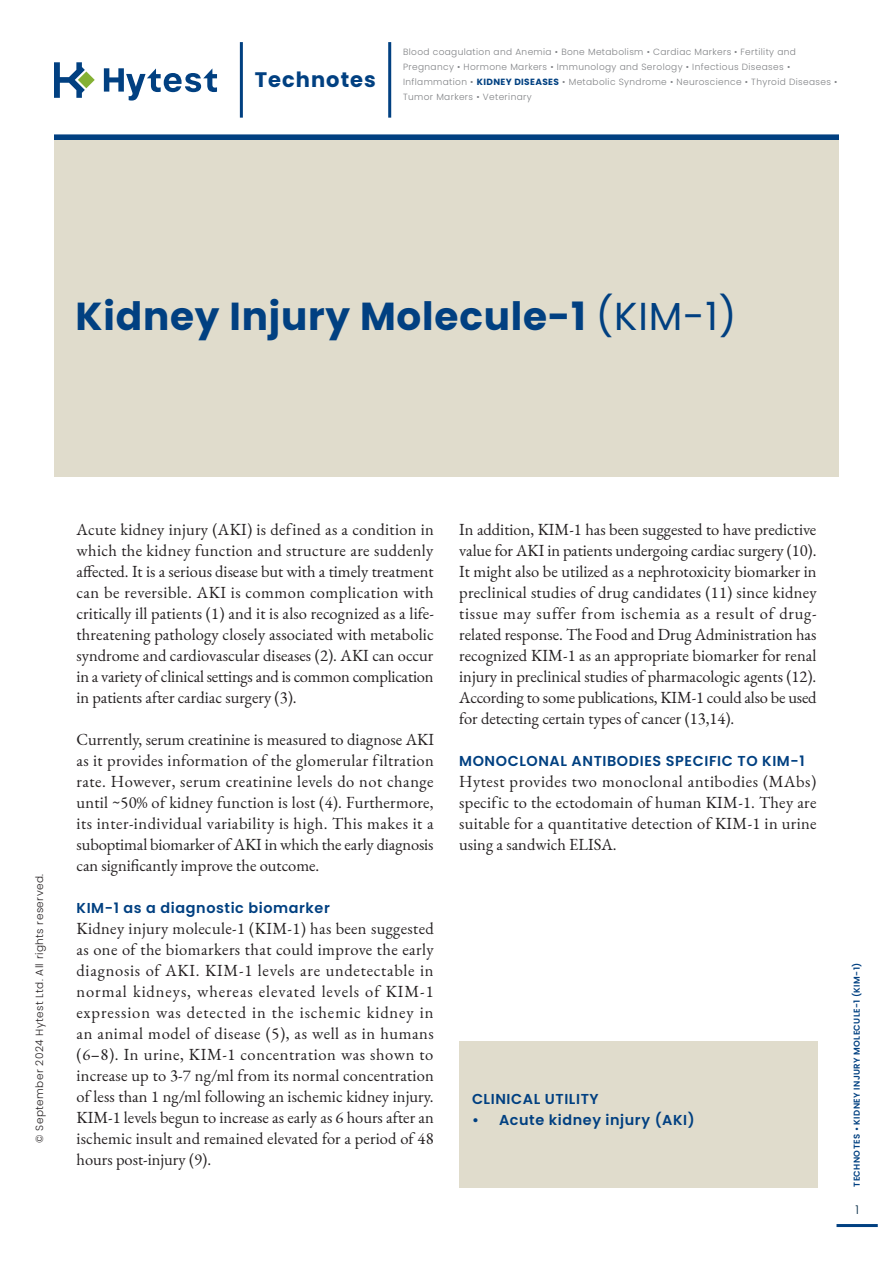
<style>
.page{position:relative;width:893px;height:1263px;background:#fff}
.page>*{position:absolute;margin:0;border:0;box-sizing:border-box;transform-origin:0 0}
.Otsikko{font:700 39px "Poppins";letter-spacing:.02em;color:#014081}
.t1{font:700 21px "Poppins";letter-spacing:.05em;color:#014081}
.Leipäteksti{font:16.5px/21px "EB Garamond";color:#231f20;text-align:justify}
.Väliotsikko{font:600 14.4px "Poppins";letter-spacing:.04em;color:#014081}
.Väliotsikko_pienellä{font:600 14.4px "Poppins";letter-spacing:.04em;color:#014081}
.Nosto{font:600 14.4px "Poppins";letter-spacing:.04em;color:#014081}
.t2{font:300 12px "Poppins";color:#002842}
.t3{font:300 10.5px "Poppins";letter-spacing:.04em;color:#231f20}
.t4{font:300 9px/15px "Poppins";letter-spacing:.04em;color:#808285}
.t5{font:600 8.55px "Poppins";letter-spacing:.04em;color:#014081}
.s1{font-weight:700;color:#014081}
.s2{font-weight:400}
</style>
<div class="page">
<hr style="left:836px;top:1224px;width:42px;height:3px;background:#014081">
<svg style="left:54px;top:62px;width:41px;height:36px"></svg>
<svg style="left:104px;top:68px;width:113px;height:33px"></svg>
<hr style="left:240px;top:42px;width:3px;height:76px;background:#014081">
<hr style="left:388px;top:42px;width:3px;height:76px;background:#014081">
<div style="left:54px;top:134px;width:785px;height:6px;background:#014081"></div>
<div style="left:54px;top:140px;width:785px;height:337px;background:#e0dccc"></div>
<div style="left:459px;top:1041px;width:359px;height:147px;background:#e0dccc"></div>
<p class="t1" style="left:255px;top:68px;width:123px">Technotes</p>
<p class="t4" style="left:403px;top:45px;width:436px">Blood coagulation and Anemia • Bone Metabolism • Cardiac Markers • Fertility and Pregnancy • Hormone Markers • Immunology and Serology • Infectious Diseases • Inflammation • <span class="s1">KIDNEY DISEASES</span> • Metabolic Syndrome • Neuroscience • Thyroid Diseases • Tumor Markers • Veterinary</p>
<p class="Otsikko" style="left:76px;top:293px;width:662px">Kidney Injury Molecule-1 <span class="s2">(KIM-1)</span></p>
<p class="t3" style="left:33px;top:1143px;width:270px;rotate:-90deg">© September 2024 Hytest Ltd. All rights reserved.</p>
<p class="Leipäteksti" style="left:77px;top:519px;width:359px">Acute kidney injury (AKI) is defined as a condition in which the kidney function and structure are suddenly affected. It is a serious disease but with a timely treatment can be reversible. AKI is common complication with critically ill patients (1) and it is also recognized as a life&shy;threatening pathology closely associated with metabolic syndrome and cardiovascular diseases (2). AKI can occur in a variety of clinical settings and is common complication in patients after cardiac surgery (3).</p>
<p class="Leipäteksti" style="left:77px;top:729px;width:359px">Currently, serum creatinine is measured to diagnose AKI as it provides information of the glomerular filtration rate. However, serum creatinine levels do not change until ~50% of kidney function is lost (4). Furthermore, its inter-individual variability is high. This makes it a suboptimal biomarker of AKI in which the early diagnosis can significantly improve the outcome.</p>
<p class="Väliotsikko_pienellä" style="left:77px;top:900px;width:255px">KIM-1 as a diagnostic biomarker</p>
<p class="Leipäteksti" style="left:77px;top:918px;width:359px">Kidney injury molecule-1 (KIM-1) has been suggested as one of the biomarkers that could improve the early diagnosis of AKI. KIM-1 levels are undetectable in normal kidneys, whereas elevated levels of KIM‑1 expression was detected in the ischemic kidney in an animal model of disease (5), as well as in humans (6–8). In urine, KIM-1 concentration was shown to increase up to 3-7 ng/ml from its normal concentration of less than 1 ng/ml following an ischemic kidney injury.<br>KIM-1 levels begun to increase as early as 6 hours after an ischemic insult and remained elevated for a period of 48 hours post-injury (9).</p>
<p class="Leipäteksti" style="left:459px;top:519px;width:359px">In addition, KIM-1 has been suggested to have predictive value for AKI in patients undergoing cardiac surgery (10).<br>It might also be utilized as a nephrotoxicity biomarker in preclinical studies of drug candidates (11) since kidney tissue may suffer from ischemia as a result of drug&shy;related response. The Food and Drug Administration has recognized KIM-1 as an appropriate biomarker for renal injury in preclinical studies of pharmacologic agents (12).<br>According to some publications, KIM-1 could also be used for detecting certain types of cancer (13,14).</p>
<p class="Väliotsikko" style="left:459px;top:753px;width:347px">MONOCLONAL ANTIBODIES SPECIFIC TO KIM-1</p>
<p class="Leipäteksti" style="left:459px;top:771px;width:359px">Hytest provides two monoclonal antibodies (MAbs) specific to the ectodomain of human KIM-1. They are suitable for a quantitative detection of KIM-1 in urine using a sandwich ELISA.</p>
<p class="Nosto" style="left:472px;top:1090px;width:128px">CLINICAL UTILITY</p>
<p class="Väliotsikko" style="left:472px;top:1111px;width:224px">• Acute kidney injury (AKI)</p>
<p class="t5" style="left:852px;top:1187px;width:225px;rotate:-90deg">TECHNOTES • KIDNEY INJURY MOLECULE-1 (KIM-1)</p>
<p class="t2" style="left:855px;top:1202px;width:5px">1</p>
</div>
